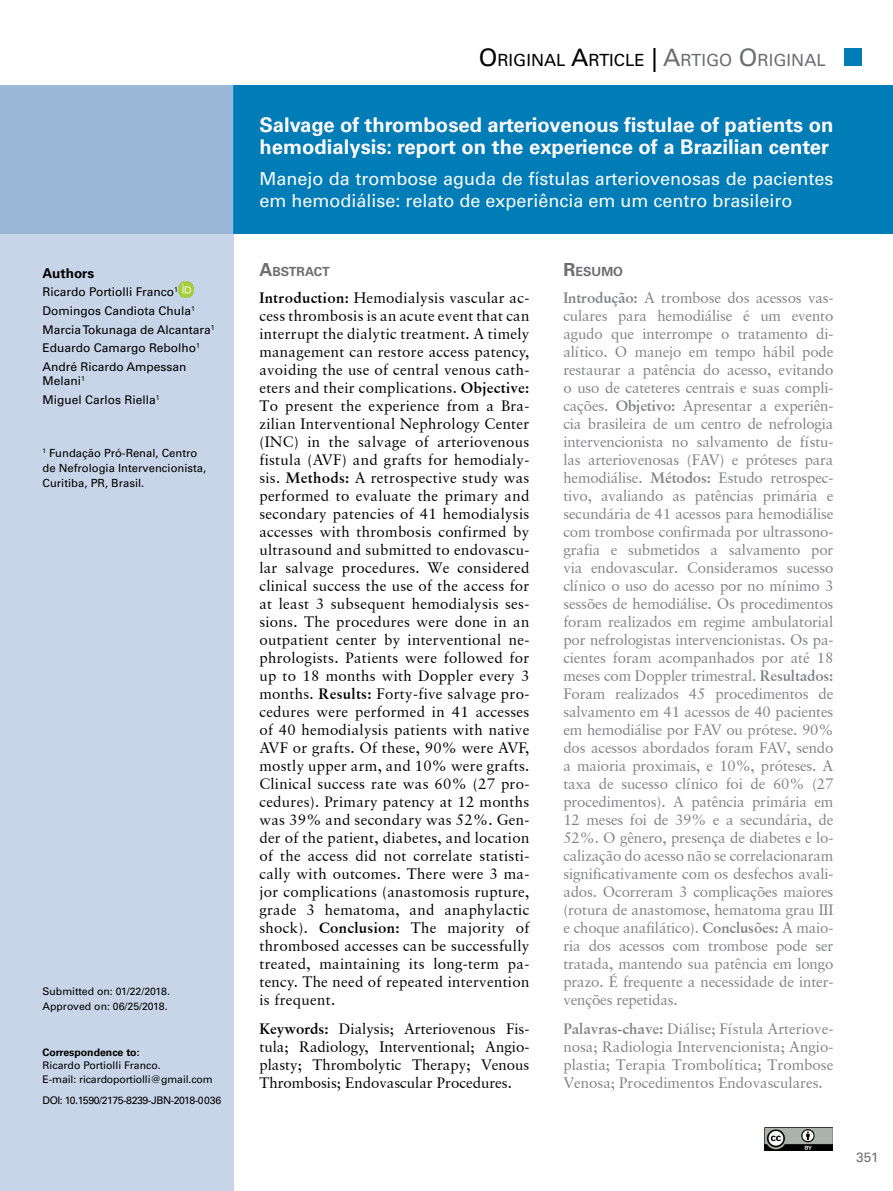
<style>
.page{position:relative;width:893px;height:1191px;background:#fff}
.page>*{position:absolute;margin:0;border:0;box-sizing:border-box;transform-origin:0 0}
.t1{font:700 20.25px/22.5px "Univers LT Std";color:#fffbfd}
.t2{font:18px/21.6px "Univers LT Std";color:#fafdff}
.t3{font:16.8px "Univers LT Std";color:#000}
.t4{font:15px/18px "Garamond Retrospective S Si";letter-spacing:-.005em;color:#808285;text-align:justify}
.t5{font:15px/18px "Garamond Retrospective S Si";letter-spacing:.01em;color:#000;text-align:justify}
.t6{font:13.5px "Univers 65 Bold";color:#000}
.t7{font:13.5px "Univers LT Std";color:#6d6e71}
.t8{font:700 12.6px "Univers LT Std";color:#6d6e71}
.t9{font:12px/18.6px "Univers LT Std";color:#000}
.t10{font:11.25px/15px "Univers LT Std";color:#000}
.t11{font:10.5px/15.6px "Univers LT Std";letter-spacing:-.01em;color:#000}
.t12{font:10.5px "Univers LT Std";letter-spacing:-.04em;color:#000}
.t13{font:700 10.5px "Univers LT Std";color:#000}
.s1{font-size:24px}
.s2{font-size:24px;color:#6d6e71}
.s3{color:#6d6e71}
.s4{font-size:18px}
.s5{font-weight:700}
</style>
<div class="page">
<div style="left:0;top:234px;width:234px;height:957px;background:#c8d5e8"></div>
<div style="left:234px;top:85px;width:659px;height:149px;background:#007cb7"></div>
<div style="left:0;top:85px;width:234px;height:149px;background:#9cb8d8"></div>
<div style="left:844px;top:49px;width:17px;height:17px;background:#007cb7"></div>
<img style="left:178px;top:282px;width:16px;height:15px">
<img style="left:764px;top:1127px;width:68px;height:23px">
<p class="t6" style="left:43px;top:265px;width:53px">Authors</p>
<p class="t9" style="left:43px;top:283px;width:174px">Ricardo Portiolli Franco<sup>1<br></sup>Domingos Candiota Chula<sup>1<br></sup>Marcia Tokunaga de Alcantara<sup>1<br></sup>Eduardo Camargo Rebolho<sup>1<br></sup>André Ricardo Ampessan</p>
<p class="t9" style="left:43px;top:372px;width:119px">Melani<sup>1<br></sup>Miguel Carlos Riella<sup>1</sup></p>
<p class="t10" style="left:43px;top:445px;width:165px"><sup>1</sup> Fundação Pró-Renal, Centro de Nefrologia Intervencionista,<br>Curitiba, PR, Brasil.</p>
<p class="t11" style="left:43px;top:983px;width:129px">Submitted on: 01/22/2018.<br>Approved on: 06/25/2018.</p>
<p class="t13" style="left:43px;top:1045px;width:99px">Correspondence to:</p>
<p class="t11" style="left:43px;top:1058px;width:172px;line-height:13.5px">Ricardo Portiolli Franco.<br>E-mail: ricardoportiolli@gmail.com</p>
<p class="t12" style="left:43px;top:1093px;width:180px">DOI: 10.1590/2175-8239-JBN-2018-0036</p>
<p class="t3" style="left:479px;top:50px;width:349px"><span class="s1">O</span>RIGINAL <span class="s1">A</span>RTICLE <span class="s1">|</span> <span class="s2">A</span><span class="s3">RTIGO</span> <span class="s2">O</span><span class="s3">RIGINAL</span></p>
<h1 class="t1" style="left:259px;top:113px;width:576px">Salvage of thrombosed arteriovenous fistulae of patients on hemodialysis: report on the experience of a Brazilian center</h1>
<p class="t2" style="left:259px;top:168px;width:576px">Manejo da trombose aguda de fístulas arteriovenosas de pacientes em hemodiálise: relato de experiência em um centro brasileiro</p>
<p class="t8" style="left:259px;top:264px;width:72px"><span class="s4">A</span>BSTRACT</p>
<p class="t5" style="left:259px;top:288px;width:272px"><span class="s5">Introduction:</span> Hemodialysis vascular ac&shy;cess thrombosis is an acute event that can interrupt the dialytic treatment. A timely management can restore access patency, avoiding the use of central venous cath&shy;eters and their complications. <span class="s5">Objective:<br></span>To present the experience from a Bra&shy;zilian Interventional Nephrology Center (INC) in the salvage of arteriovenous fistula (AVF) and grafts for hemodialy&shy;sis. <span class="s5">Methods:</span> A retrospective study was performed to evaluate the primary and secondary patencies of 41 hemodialysis accesses with thrombosis confirmed by ultrasound and submitted to endovascu&shy;lar salvage procedures. We considered clinical success the use of the access for at least 3 subsequent hemodialysis ses&shy;sions. The procedures were done in an outpatient center by interventional ne&shy;phrologists. Patients were followed for up to 18 months with Doppler every 3 months. <span class="s5">Results:</span> Forty-five salvage pro&shy;cedures were performed in 41 accesses of 40 hemodialysis patients with native AVF or grafts. Of these, 90% were AVF, mostly upper arm, and 10% were grafts.<br>Clinical success rate was 60% (27 pro&shy;cedures). Primary patency at 12 months was 39% and secondary was 52%. Gen&shy;der of the patient, diabetes, and location of the access did not correlate statisti&shy;cally with outcomes. There were 3 ma&shy;jor complications (anastomosis rupture, grade 3 hematoma, and anaphylactic shock). <span class="s5">Conclusion:</span> The majority of thrombosed accesses can be successfully treated, maintaining its long-term pa&shy;tency. The need of repeated intervention is frequent.</p>
<p class="t5" style="left:259px;top:1019px;width:271px"><span class="s5">Keywords:</span> Dialysis; Arteriovenous Fis&shy;tula; Radiology, Interventional; Angio&shy;plasty; Thrombolytic Therapy; Venous Thrombosis; Endovascular Procedures.</p>
<p class="t8" style="left:563px;top:264px;width:61px"><span class="s4">R</span>ESUMO</p>
<p class="t4" style="left:563px;top:288px;width:272px"><span class="s5">Introdução:</span> A trombose dos acessos vas&shy;culares para hemodiálise é um evento agudo que interrompe o tratamento di&shy;alítico. O manejo em tempo hábil pode restaurar a patência do acesso, evitando o uso de cateteres centrais e suas compli&shy;cações. <span class="s5">Objetivo:</span> Apresentar a experiên&shy;cia brasileira de um centro de nefrologia intervencionista no salvamento de fístu&shy;las arteriovenosas (FAV) e próteses para hemodiálise. <span class="s5">Métodos:</span> Estudo retrospec&shy;tivo, avaliando as patências primária e secundária de 41 acessos para hemodiálise com trombose confirmada por ultrassono&shy;grafia e submetidos a salvamento por via endovascular. Consideramos sucesso clínico o uso do acesso por no mínimo 3 sessões de hemodiálise. Os procedimentos foram realizados em regime ambulatorial por nefrologistas intervencionistas. Os pa&shy;cientes foram acompanhados por até 18 meses com Doppler trimestral. <span class="s5">Resultados:<br></span>Foram realizados 45 procedimentos de salvamento em 41 acessos de 40 pacientes em hemodiálise por FAV ou prótese. 90% dos acessos abordados foram FAV, sendo a maioria proximais, e 10%, próteses. A taxa de sucesso clínico foi de 60% (27 procedimentos). A patência primária em 12 meses foi de 39% e a secundária, de 52%. O gênero, presença de diabetes e lo&shy;calização do acesso não se correlacionaram significativamente com os desfechos avali&shy;ados. Ocorreram 3 complicações maiores (rotura de anastomose, hematoma grau III e choque anafilático). <span class="s5">Conclusões:</span> A maio&shy;ria dos acessos com trombose pode ser tratada, mantendo sua patência em longo prazo. É frequente a necessidade de inter&shy;venções repetidas.</p>
<p class="t4" style="left:563px;top:1019px;width:271px"><span class="s5">Palavras-chave:</span> Diálise; Fístula Arteriove&shy;nosa; Radiologia Intervencionista; Angio&shy;plastia; Terapia Trombolítica; Trombose Venosa; Procedimentos Endovasculares.</p>
<p class="t7" style="left:856px;top:1149px;width:24px">351</p>
</div>
